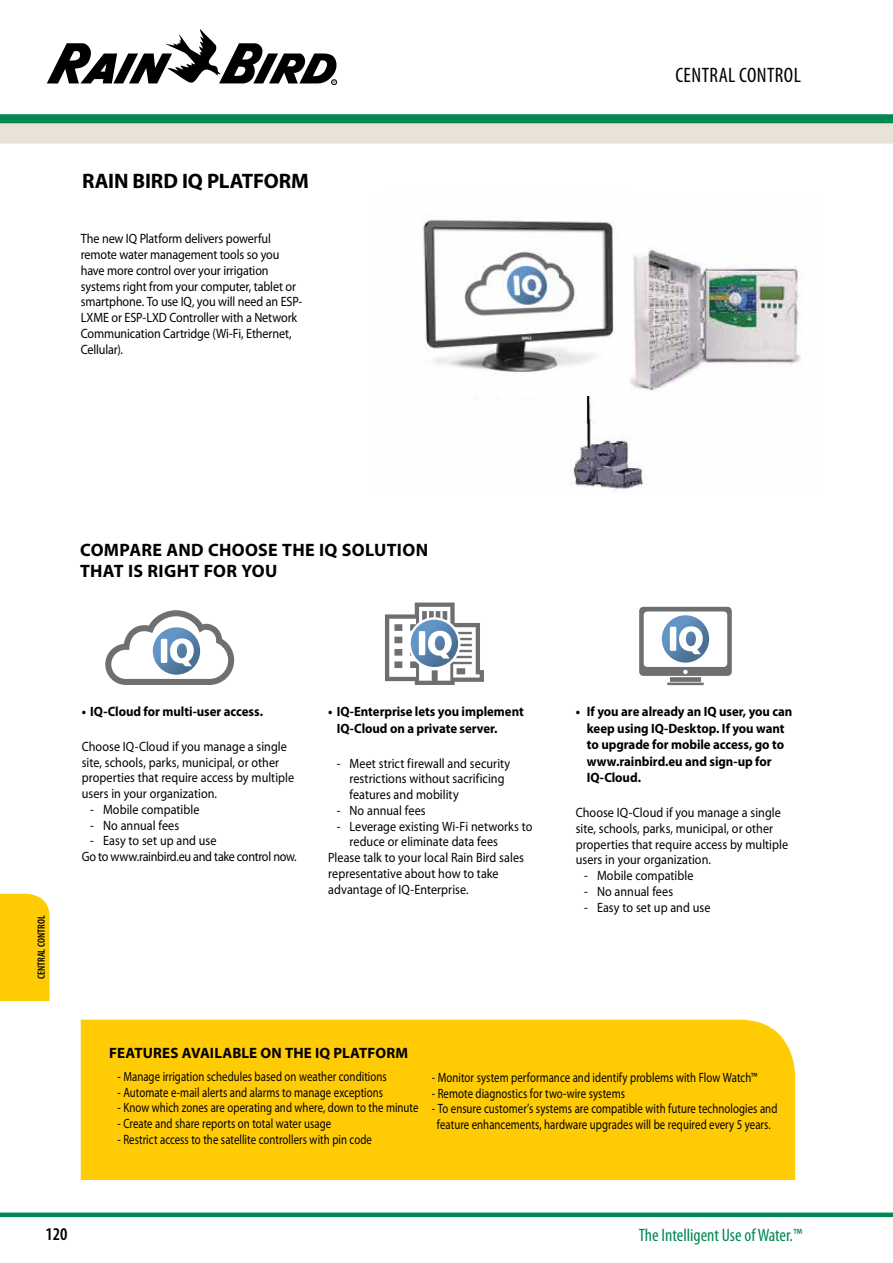
<style>
.page{position:relative;width:893px;height:1263px;background:#fff}
.page>*{position:absolute;margin:0;border:0;box-sizing:border-box;transform-origin:0 0}
.t1{font:700 21px "Myriad Pro";letter-spacing:-.005em;color:#000}
.t2{font:condensed 21px "Myriad Pro";letter-spacing:.02em;color:#000}
.t3{font:700 18px/21px "Myriad Pro";letter-spacing:.015em;color:#000}
.t4{font:condensed 18px "Myriad Pro";color:#008752}
.t5{font:600 condensed 18px "Myriad Pro";color:#000}
.t6{font:700 15px "Myriad Pro";letter-spacing:.01em;color:#000}
.t7{font:13.5px/15.8px "Myriad Pro";color:#000;scale:.9 1}
.t8{font:13.5px/15.8px "Myriad Pro";color:#000;text-align:center;scale:.8 1}
.t9{font:700 13.5px/16.5px "Myriad Pro";letter-spacing:-.005em;color:#000;scale:.95 1}
.t10{font:13.5px/15.8px "Myriad Pro";letter-spacing:-.025em;color:#000;scale:.9 1}
.t11{font:600 condensed 10.5px "Myriad Pro";color:#000}
</style>
<div class="page">
<div style="left:0;top:1212px;width:893px;height:5px;background:#008752"></div>
<div style="left:0;top:121px;width:893px;height:23px;background:#e8e2d9"></div>
<div style="left:0;top:114px;width:893px;height:9px;background:#008752"></div>
<svg style="left:47px;top:29px;width:290px;height:56px"></svg>
<div style="left:81px;top:1020px;width:714px;height:160px;background:#ffcb05"></div>
<svg style="left:105px;top:610px;width:129px;height:75px"></svg>
<svg style="left:639px;top:607px;width:93px;height:78px"></svg>
<svg style="left:385px;top:602px;width:99px;height:83px"></svg>
<img style="left:570px;top:248px;width:232px;height:244px">
<img style="left:423px;top:219px;width:201px;height:176px">
<div style="left:0;top:894px;width:50px;height:107px;background:#ffcb05"></div>
<h1 class="t1" style="left:82px;top:167px;width:228px">RAIN BIRD IQ PLATFORM</h1>
<p class="t7" style="left:81px;top:231px;width:248px">The new IQ Platform delivers powerful remote water management tools so you have more control over your irrigation systems right from your computer, tablet or smartphone. To use IQ, you will need an ESP-LXME or ESP-LXD Controller with a Network Communication Cartridge (Wi-Fi, Ethernet, Cellular).</p>
<h1 class="t2" style="left:675px;top:62px;width:127px">CENTRAL CONTROL</h1>
<h2 class="t3" style="left:80px;top:539px;width:350px">COMPARE AND CHOOSE THE IQ SOLUTION<br>THAT IS RIGHT FOR YOU</h2>
<p class="t11" style="left:35px;top:979px;width:65px;rotate:-90deg">CENTRAL CONTROL</p>
<p class="t9" style="left:82px;top:703px;width:192px">• IQ-Cloud for multi-user access.</p>
<p class="t7" style="left:82px;top:738px;width:237px">Choose IQ-Cloud if you manage a single site, schools, parks, municipal, or other properties that require access by multiple users in your organization.</p>
<p class="t7" style="left:90px;top:801px;width:123px">- Mobile compatible</p>
<p class="t7" style="left:90px;top:817px;width:100px">- No annual fees</p>
<p class="t10" style="left:82px;top:833px;width:240px;text-indent:9px">- Easy to set up and use<br>Go to www.rainbird.eu and take control now.</p>
<p class="t9" style="left:337px;top:703px;width:198px;text-indent:-9px">• IQ-Enterprise lets you implement<br>IQ-Cloud on a private server.</p>
<p class="t7" style="left:350px;top:755px;width:180px;text-indent:-13px">- Meet strict firewall and security restrictions without sacrificing features and mobility</p>
<p class="t7" style="left:337px;top:802px;width:100px">- No annual fees</p>
<p class="t7" style="left:337px;top:818px;width:219px">- Leverage existing Wi-Fi networks to</p>
<p class="t7" style="left:350px;top:834px;width:166px">reduce or eliminate data fees</p>
<p class="t7" style="left:328px;top:849px;width:219px">Please talk to your local Rain Bird sales</p>
<p class="t7" style="left:328px;top:865px;width:191px">representative about how to take</p>
<p class="t7" style="left:328px;top:881px;width:157px">advantage of IQ-Enterprise.</p>
<p class="t9" style="left:587px;top:703px;width:218px;text-indent:-11px">• If you are already an IQ user, you can keep using IQ-Desktop. If you want to upgrade for mobile access, go to www.rainbird.eu and sign-up for<br>IQ-Cloud.</p>
<p class="t7" style="left:576px;top:804px;width:237px">Choose IQ-Cloud if you manage a single site, schools, parks, municipal, or other properties that require access by multiple users in your organization.</p>
<p class="t7" style="left:584px;top:867px;width:123px">- Mobile compatible</p>
<p class="t7" style="left:584px;top:883px;width:100px">- No annual fees</p>
<p class="t7" style="left:584px;top:899px;width:142px">- Easy to set up and use</p>
<p class="t6" style="left:109px;top:1043px;width:301px">FEATURES AVAILABLE ON THE IQ PLATFORM</p>
<p class="t8" style="left:118px;top:1068px;width:338px">- Manage irrigation schedules based on weather conditions</p>
<p class="t8" style="left:118px;top:1084px;width:333px">- Automate e-mail alerts and alarms to manage exceptions</p>
<p class="t8" style="left:118px;top:1100px;width:378px">- Know which zones are operating and where, down to the minute</p>
<p class="t8" style="left:118px;top:1115px;width:269px">- Create and share reports on total water usage</p>
<p class="t8" style="left:118px;top:1131px;width:320px">- Restrict access to the satellite controllers with pin code</p>
<p class="t8" style="left:432px;top:1069px;width:409px">- Monitor system performance and identify problems with Flow Watch™</p>
<p class="t8" style="left:432px;top:1085px;width:243px">- Remote diagnostics for two-wire systems</p>
<p class="t8" style="left:432px;top:1101px;width:433px">- To ensure customer’s systems are compatible with future technologies and feature enhancements, hardware upgrades will be required every 5 years.</p>
<h2 class="t5" style="left:45px;top:1223px;width:24px">120</h2>
<h2 class="t4" style="left:639px;top:1224px;width:165px">The Intelligent Use of Water.™</h2>
</div>
